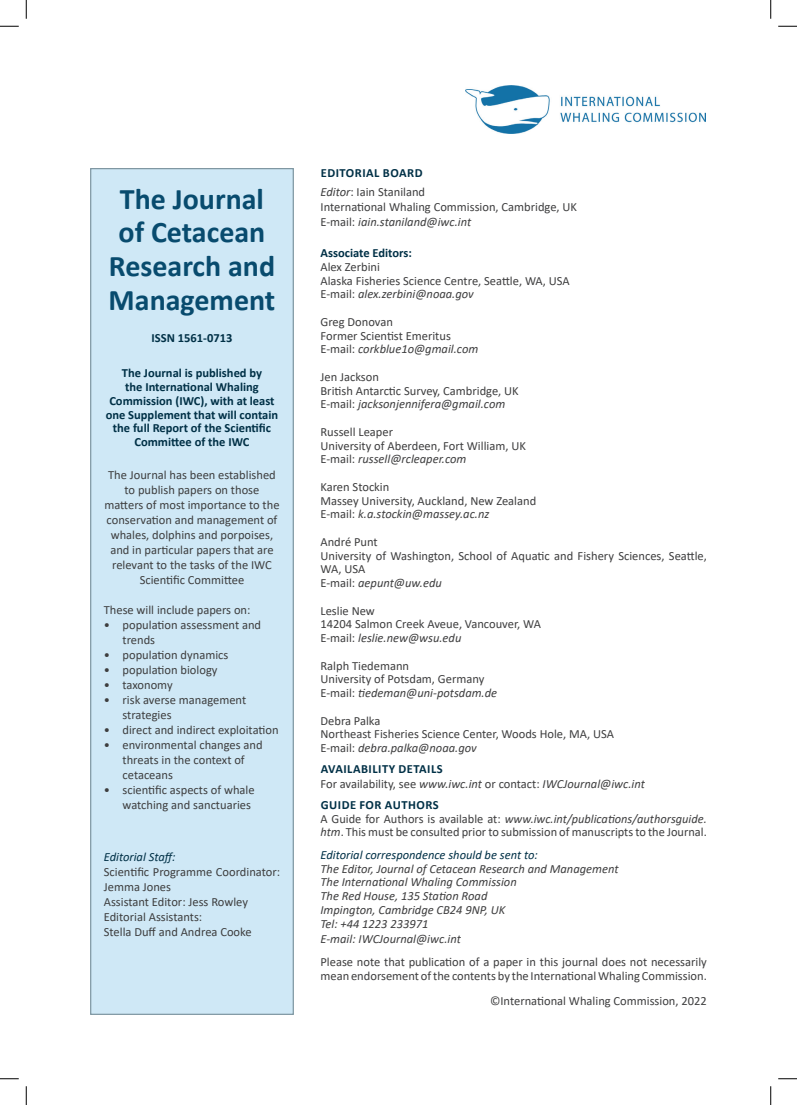
<style>
.page{position:relative;width:797px;height:1105px;background:#fff}
.page>*{position:absolute;margin:0;border:0;box-sizing:border-box;transform-origin:0 0}
.t1{font:700 30px/33.8px "Calibri";color:#084b6e;text-align:center}
.t2{font:12.5px/13.8px "Calibri";color:#3e3e3f}
.t3{font:italic 12.5px/13.8px "Calibri";color:#3e3e3f}
.t4{font:700 12.5px/13.8px "Calibri";color:#003046;text-align:center}
.t5{font:italic 12.5px "Calibri";color:#003046}
.t6{font:700 12.5px/18.5px "Calibri";letter-spacing:.04em;color:#003046}
.s1{font-weight:400;font-style:italic;color:#3e3e3f}
.s2{font-weight:400;color:#3e3e3f}
.s3{font-style:italic}
.s4{font-weight:700;color:#003046}
</style>
<div class="page">
<div style="left:90px;top:168px;width:204px;height:847px;background:#cfe8f6"></div>
<img style="left:466px;top:86px;width:239px;height:47px">
<svg style="left:0;top:25px;width:19px;height:2px"></svg>
<svg style="left:778px;top:25px;width:19px;height:2px"></svg>
<svg style="left:0;top:1078px;width:19px;height:1px"></svg>
<svg style="left:778px;top:1078px;width:19px;height:1px"></svg>
<svg style="left:25px;top:0;width:2px;height:19px"></svg>
<svg style="left:25px;top:1086px;width:2px;height:19px"></svg>
<svg style="left:770px;top:0;width:1px;height:19px"></svg>
<svg style="left:770px;top:1086px;width:1px;height:19px"></svg>
<h1 class="t1" style="left:109px;top:181px;width:168px">The Journal of Cetacean<br>Research and<br>Management</h1>
<p class="t4" style="left:152px;top:331px;width:82px">ISSN 1561-0713</p>
<p class="t4" style="left:106px;top:366px;width:174px">The Journal is published by<br>the International Whaling<br>Commission (IWC), with at least one Supplement that will contain the full Report of the Scientific<br>Committee of the IWC</p>
<p class="t2" style="left:104px;top:467px;width:177px;line-height:15px;text-align:center">The Journal has been established to publish papers on those matters of most importance to the conservation and management of whales, dolphins and porpoises, and in particular papers that are relevant to the tasks of the IWC<br>Scientific Committee</p>
<p class="t2" style="left:104px;top:602px;width:148px">These will include papers on:</p>
<p class="t2" style="left:123px;top:617px;width:140px;line-height:15px;text-indent:-19px">• population assessment and trends</p>
<p class="t2" style="left:104px;top:647px;width:126px">• population dynamics</p>
<p class="t2" style="left:104px;top:662px;width:115px">• population biology</p>
<p class="t2" style="left:104px;top:677px;width:70px">• taxonomy</p>
<p class="t2" style="left:123px;top:692px;width:125px;line-height:15px;text-indent:-19px">• risk averse management strategies</p>
<p class="t2" style="left:104px;top:722px;width:176px">• direct and indirect exploitation</p>
<p class="t2" style="left:123px;top:737px;width:142px;line-height:15px;text-indent:-19px">• environmental changes and threats in the context of cetaceans</p>
<p class="t2" style="left:104px;top:782px;width:152px;line-height:15px;text-align:right">• scientific aspects of whale watching and sanctuaries</p>
<p class="t5" style="left:104px;top:848px;width:73px">Editorial Staff:</p>
<p class="t2" style="left:104px;top:864px;width:178px;line-height:15px">Scientific Programme Coordinator:<br>Jemma Jones<br>Assistant Editor: Jess Rowley<br>Editorial Assistants:<br>Stella Duff and Andrea Cooke</p>
<p class="t6" style="left:320px;top:164px;width:106px">EDITORIAL BOARD<br><span class="s1">Editor</span><span class="s2">: Iain Staniland</span></p>
<p class="t2" style="left:320px;top:199px;width:258px;line-height:15px">International Whaling Commission, Cambridge, UK<br>E-mail: <span class="s3">iain.staniland@iwc.int</span></p>
<p class="t4" style="left:320px;top:246px;width:93px">Associate Editors:</p>
<p class="t2" style="left:320px;top:260px;width:251px">Alex Zerbini<br>Alaska Fisheries Science Centre, Seattle, WA, USA<br>E-mail: <span class="s3">alex.zerbini@noaa.gov</span></p>
<p class="t2" style="left:320px;top:315px;width:159px">Greg Donovan<br>Former Scientist Emeritus<br>E-mail: <span class="s3">corkblue1o@gmail.com</span></p>
<p class="t2" style="left:320px;top:370px;width:200px">Jen Jackson<br>British Antarctic Survey, Cambridge, UK<br>E-mail: <span class="s3">jacksonjennifera@gmail.com</span></p>
<p class="t2" style="left:320px;top:425px;width:207px">Russell Leaper<br>University of Aberdeen, Fort William, UK<br>E-mail: <span class="s3">russell@rcleaper.com</span></p>
<p class="t2" style="left:320px;top:480px;width:217px">Karen Stockin<br>Massey University, Auckland, New Zealand<br>E-mail: <span class="s3">k.a.stockin@massey.ac.nz</span></p>
<p class="t2" style="left:320px;top:535px;width:388px">André Punt<br>University of Washington, School of Aquatic and Fishery Sciences, Seattle,<br>WA, USA<br>E-mail: <span class="s3">aepunt@uw.edu</span></p>
<p class="t2" style="left:320px;top:603px;width:222px">Leslie New<br>14204 Salmon Creek Aveue, Vancouver, WA<br>E-mail: <span class="s3">leslie.new@wsu.edu</span></p>
<p class="t2" style="left:320px;top:658px;width:178px">Ralph Tiedemann<br>University of Potsdam, Germany<br>E-mail: <span class="s3">tiedeman@uni-potsdam.de</span></p>
<p class="t2" style="left:320px;top:713px;width:295px">Debra Palka<br>Northeast Fisheries Science Center, Woods Hole, MA, USA<br>E-mail: <span class="s3">debra.palka@noaa.gov</span></p>
<p class="t2" style="left:320px;top:761px;width:326px;line-height:15px"><span class="s4">AVAILABILITY DETAILS<br></span>For availability, see <span class="s3">www.iwc.int</span> or contact: <span class="s3">IWCJournal@iwc.int</span></p>
<p class="t2" style="left:320px;top:797px;width:388px"><span class="s4">GUIDE FOR AUTHORS<br></span>A Guide for Authors is available at: <span class="s3">www.iwc.int/publications/authorsguide. htm</span>. This must be consulted prior to submission of manuscripts to the Journal.</p>
<p class="t5" style="left:320px;top:846px;width:219px">Editorial correspondence should be sent to:</p>
<p class="t3" style="left:320px;top:861px;width:299px">The Editor, Journal of Cetacean Research and Management The International Whaling Commission<br>The Red House, 135 Station Road<br>Impington, Cambridge CB24 9NP, UK<br>Tel: +44 1223 233971</p>
<p class="t3" style="left:320px;top:931px;width:142px">E-mail: IWCJournal@iwc.int</p>
<p class="t2" style="left:320px;top:955px;width:388px">Please note that publication of a paper in this journal does not necessarily mean endorsement of the contents by the International Whaling Commission.</p>
<p class="t2" style="left:490px;top:994px;width:218px">©International Whaling Commission, 2022</p>
</div>
